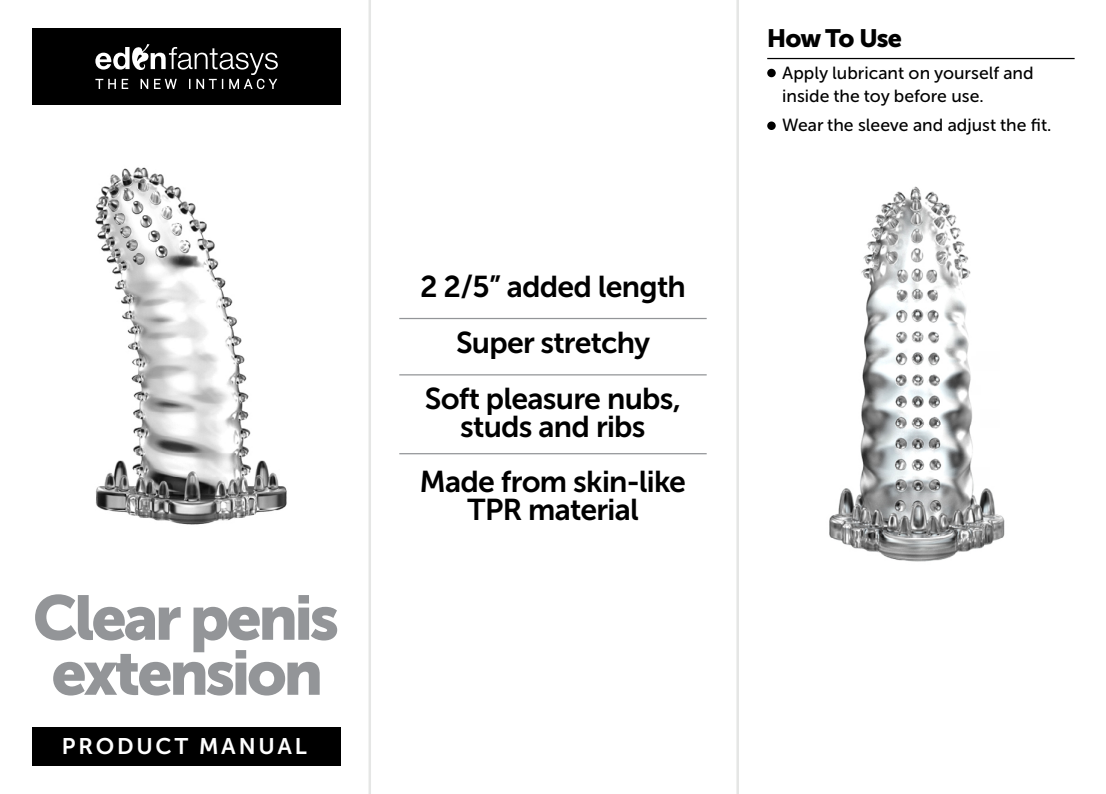
<style>
.page{position:relative;width:1106px;height:794px;background:#fff}
.page>*{position:absolute;margin:0;border:0;box-sizing:border-box;transform-origin:0 0}
.t1{font:62.5px/55px "Museo Sans Cyrl 900";letter-spacing:-.05em;color:#939598}
.t2{font:30px/55.8px "Museo Sans Cyrl 700";letter-spacing:-.025em;color:#000;text-align:center}
.t3{font:25px "Museo Sans Cyrl 900";letter-spacing:-.035em;color:#000}
.t4{font:22.5px "Museo Sans Cyrl 700";letter-spacing:.125em;color:#fff}
.t5{font:17.5px/22.5px "Museo Sans Cyrl 500";color:#000}
</style>
<div class="page">
<div style="left:32px;top:28px;width:309px;height:77px;background:#000"></div>
<svg style="left:95px;top:44px;width:183px;height:45px"></svg>
<div style="left:32px;top:726px;width:309px;height:39px;background:#000"></div>
<img style="left:95px;top:167px;width:192px;height:358px">
<img style="left:829px;top:186px;width:176px;height:376px">
<hr style="left:399px;top:318px;width:307px;height:1px;background:#939598">
<hr style="left:399px;top:374px;width:307px;height:1px;background:#939598">
<hr style="left:399px;top:453px;width:307px;height:1px;background:#939598">
<div style="left:767px;top:69px;width:8px;height:8px;background:#000;border-radius:50%"></div>
<div style="left:767px;top:121px;width:8px;height:9px;background:#000;border-radius:50%"></div>
<hr style="left:767px;top:58px;width:307px;height:1px;background:#000">
<hr style="left:368px;top:0;width:3px;height:794px;background:#e5e6e5">
<hr style="left:736px;top:0;width:3px;height:794px;background:#e5e6e5">
<h1 class="t1" style="left:33px;top:590px;width:308px">Clear penis extension</h1>
<p class="t4" style="left:62px;top:734px;width:246px">PRODUCT MANUAL</p>
<p class="t2" style="left:420px;top:259px;width:267px">2 2/5” added length<br>Super stretchy<br>Soft pleasure nubs,</p>
<p class="t2" style="left:420px;top:398px;width:267px">studs and ribs<br>Made from skin-like</p>
<p class="t2" style="left:467px;top:482px;width:173px">TPR material</p>
<p class="t3" style="left:767px;top:24px;width:136px">How To Use</p>
<p class="t5" style="left:782px;top:62px;width:253px">Apply lubricant on yourself and inside the toy before use.</p>
<p class="t5" style="left:782px;top:114px;width:271px">Wear the sleeve and adjust the fit.</p>
</div>
